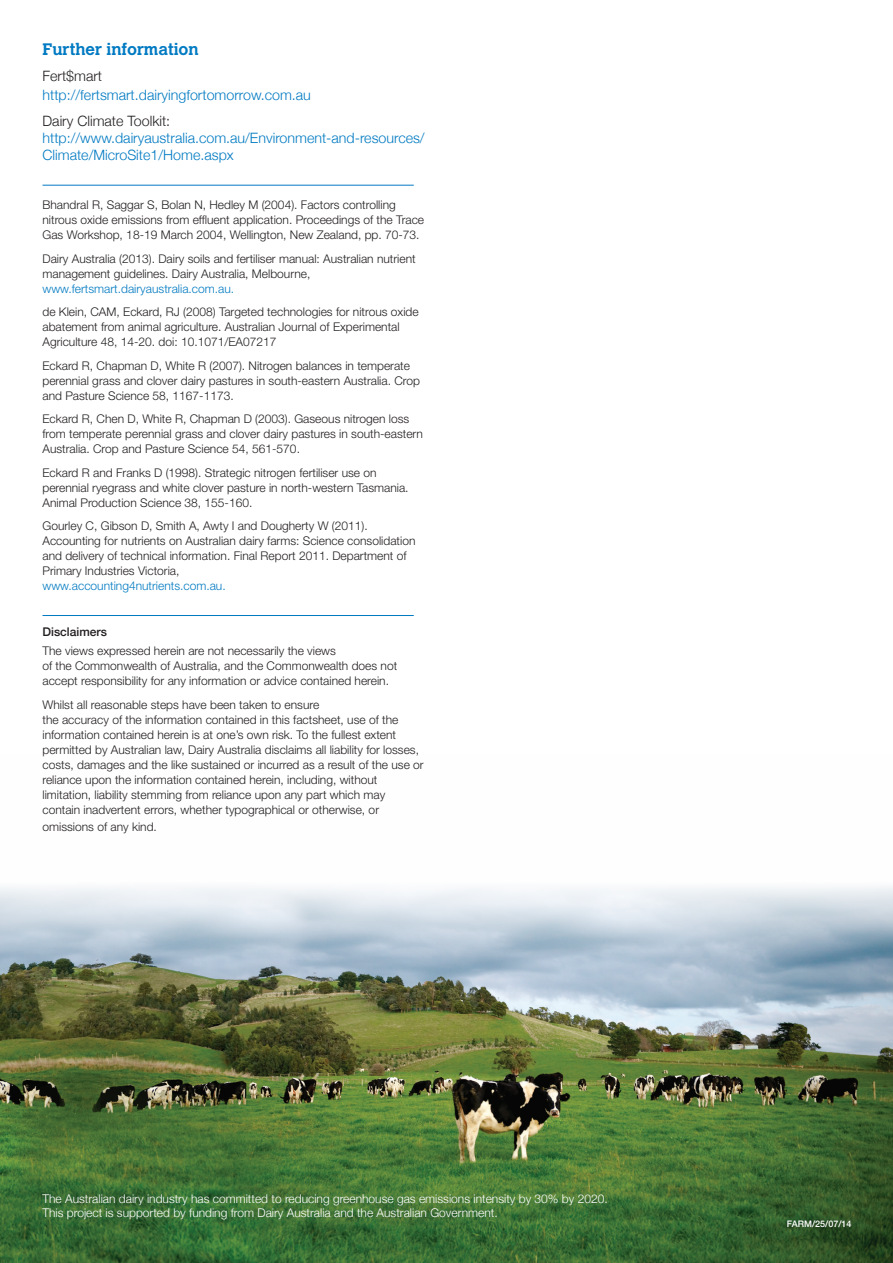
<style>
.page{position:relative;width:893px;height:1263px;background:#fff}
.page>*{position:absolute;margin:0;border:0;box-sizing:border-box;transform-origin:0 0}
.t1{font:700 16.5px "Calvert MT Std";color:#007ac2}
.t2{font:300 14.25px/17.2px "Helvetica Neue";color:#007ac2}
.t3{font:300 14.25px "Helvetica Neue";color:#231f20}
.t4{font:300 12px/15px "Helvetica Neue LT Std";color:#231f20}
.t5{font:300 12px/14.4px "Helvetica Neue";color:#fff}
.t6{font:300 12px "Helvetica Neue LT Std";color:#007ac2}
.t7{font:500 12px "Helvetica Neue";color:#231f20}
.t8{font:500 9px "Helvetica Neue";color:#fff}
</style>
<div class="page">
<img style="left:0;top:886px;width:892px;height:377px">
<hr style="left:43px;top:185px;width:371px;height:1px;background:#007ac2">
<hr style="left:43px;top:615px;width:371px;height:1px;background:#007ac2">
<h1 class="t1" style="left:43px;top:39px;width:158px">Further information</h1>
<p class="t3" style="left:43px;top:67px;width:61px">Fert$mart</p>
<p class="t2" style="left:43px;top:86px;width:270px">http://fertsmart.dairyingfortomorrow.com.au</p>
<p class="t3" style="left:43px;top:112px;width:129px">Dairy Climate Toolkit:</p>
<p class="t2" style="left:43px;top:129px;width:384px">http://www.dairyaustralia.com.au/Environment-and-resources/<br>Climate/MicroSite1/Home.aspx</p>
<p class="t4" style="left:43px;top:197px;width:383px">Bhandral R, Saggar S, Bolan N, Hedley M (2004). Factors controlling nitrous oxide emissions from effluent application. Proceedings of the Trace<br>Gas Workshop, 18-19 March 2004, Wellington, New Zealand, pp. 70-73.</p>
<p class="t4" style="left:43px;top:251px;width:375px">Dairy Australia (2013). Dairy soils and fertiliser manual: Australian nutrient management guidelines. Dairy Australia, Melbourne,</p>
<p class="t6" style="left:43px;top:281px;width:193px">www.fertsmart.dairyaustralia.com.au.</p>
<p class="t4" style="left:43px;top:304px;width:378px">de Klein, CAM, Eckard, RJ (2008) Targeted technologies for nitrous oxide abatement from animal agriculture. Australian Journal of Experimental<br>Agriculture 48, 14-20. doi: 10.1071/EA07217</p>
<p class="t4" style="left:43px;top:358px;width:379px">Eckard R, Chapman D, White R (2007). Nitrogen balances in temperate perennial grass and clover dairy pastures in south-eastern Australia. Crop and Pasture Science 58, 1167-1173.</p>
<p class="t4" style="left:43px;top:411px;width:382px">Eckard R, Chen D, White R, Chapman D (2003). Gaseous nitrogen loss from temperate perennial grass and clover dairy pastures in south-eastern<br>Australia. Crop and Pasture Science 54, 561-570.</p>
<p class="t4" style="left:43px;top:465px;width:368px">Eckard R and Franks D (1998). Strategic nitrogen fertiliser use on perennial ryegrass and white clover pasture in north-western Tasmania.<br>Animal Production Science 38, 155-160.</p>
<p class="t4" style="left:43px;top:518px;width:374px">Gourley C, Gibson D, Smith A, Awty I and Dougherty W (2011).<br>Accounting for nutrients on Australian dairy farms: Science consolidation and delivery of technical information. Final Report 2011. Department of Primary Industries Victoria,</p>
<p class="t6" style="left:43px;top:578px;width:185px">www.accounting4nutrients.com.au.</p>
<p class="t7" style="left:43px;top:624px;width:66px">Disclaimers</p>
<p class="t4" style="left:43px;top:643px;width:356px">The views expressed herein are not necessarily the views<br>of the Commonwealth of Australia, and the Commonwealth does not accept responsibility for any information or advice contained herein.</p>
<p class="t4" style="left:43px;top:697px;width:383px">Whilst all reasonable steps have been taken to ensure<br>the accuracy of the information contained in this factsheet, use of the information contained herein is at one’s own risk. To the fullest extent permitted by Australian law, Dairy Australia disclaims all liability for losses, costs, damages and the like sustained or incurred as a result of the use or reliance upon the information contained herein, including, without limitation, liability stemming from reliance upon any part which may contain inadvertent errors, whether typographical or otherwise, or</p>
<p class="t4" style="left:43px;top:819px;width:116px">omissions of any kind.</p>
<p class="t5" style="left:43px;top:1191px;width:567px">The Australian dairy industry has committed to reducing greenhouse gas emissions intensity by 30% by 2020.<br>This project is supported by funding from Dairy Australia and the Australian Government.</p>
<p class="t8" style="left:787px;top:1218px;width:66px">FARM/25/07/14</p>
</div>
